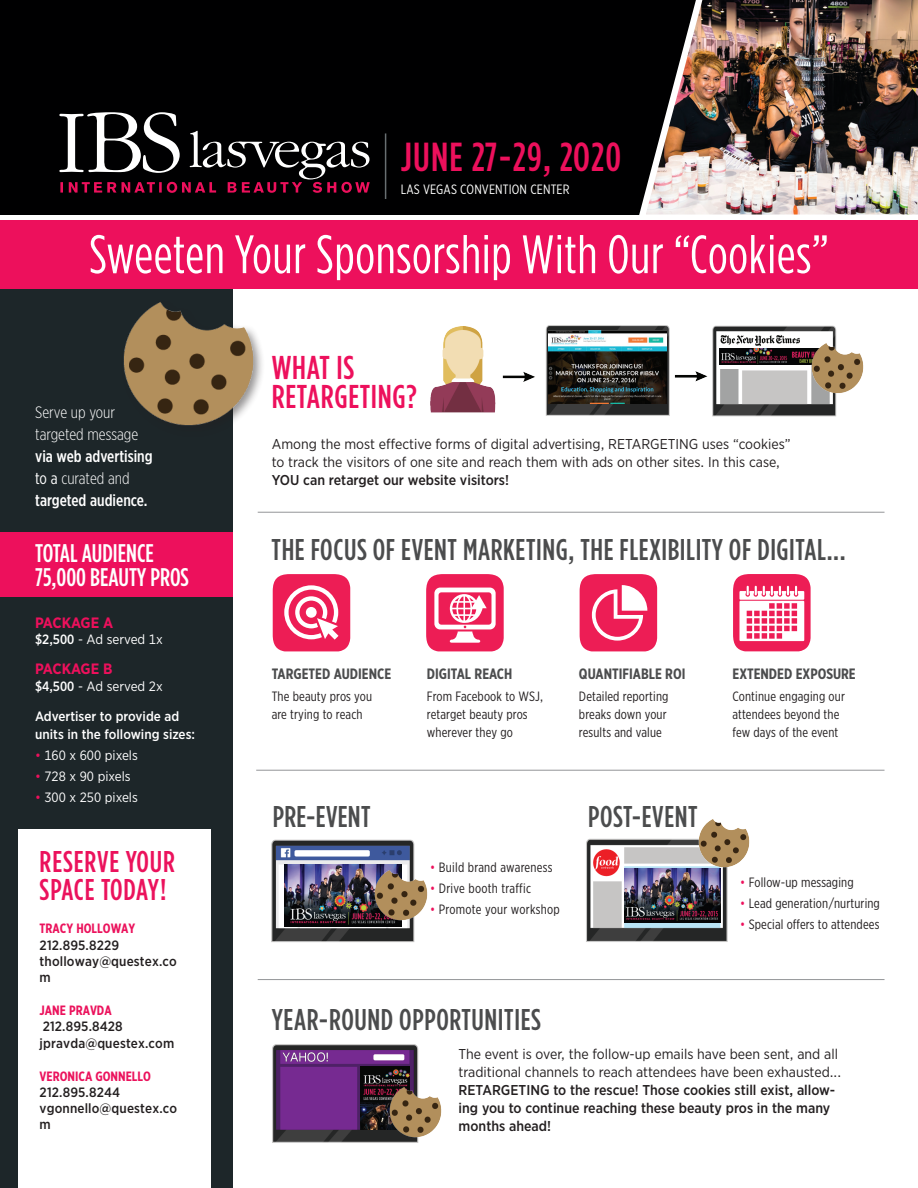
<style>
.page{position:relative;width:918px;height:1188px;background:#fff}
.page>*{position:absolute;margin:0;border:0;box-sizing:border-box;transform-origin:0 0}
.t1{font:54px "Gotham Condensed";letter-spacing:.01em;color:#fff}
.t2{font:500 40.5px "Gotham Condensed";letter-spacing:.03em;color:#ed105c}
.t3{font:500 33px/28.5px "Gotham Condensed";letter-spacing:.02em;color:#ed105c}
.t4{font:500 30px "Gotham Condensed";letter-spacing:.02em;color:#4b4c4d}
.t5{font:500 30px/28.5px "Gotham Condensed";letter-spacing:.03em;color:#eb125c}
.t6{font:500 25.5px/24px "Gotham Condensed";color:#fff}
.t7{font:500 16.5px/21.9px "Gotham X Narrow";color:#fff}
.t8{font:300 16.5px/21.9px "Gotham X Narrow";color:#fff}
.t9{font:700 15px "Gotham X Narrow";color:#4b4c4d}
.t10{font:700 15px "Gotham Narrow";letter-spacing:-.025em;color:#ed105c}
.t11{font:14.25px/18px "Gotham Narrow";color:#231f20}
.t12{font:500 14.25px/18px "Gotham Narrow";color:#231f20}
.t13{font:13.5px/18px "Gotham X Narrow";letter-spacing:.01em;color:#231f20}
.t14{font:500 13.5px/16.2px "Gotham Narrow";letter-spacing:.01em;color:#231f20}
.t15{font:13.5px "Gotham Narrow";color:#fff}
.t16{font:500 13.5px/18px "Gotham Narrow";color:#fff}
.t17{font:700 13.5px "Gotham X Narrow";color:#eb125c}
.t18{font:13.5px "Gotham X Narrow";letter-spacing:.01em;color:#fff}
.s1{font-weight:400}
.s2{font-weight:300}
.s3{font-weight:500}
.s4{color:#ed105c}
</style>
<div class="page">
<div style="left:0;top:248px;width:232px;height:940px;background:#1d2629"></div>
<div style="left:0;top:0;width:918px;height:215px;background:#000001"></div>
<img style="left:639px;top:0;width:279px;height:215px">
<div style="left:121px;top:300px;width:145px;height:137px;background:#231f20;opacity:.49"></div>
<img style="left:123px;top:298px;width:131px;height:128px">
<svg style="left:273px;top:574px;width:77px;height:77px"></svg>
<svg style="left:733px;top:574px;width:78px;height:77px"></svg>
<svg style="left:426px;top:574px;width:78px;height:77px"></svg>
<svg style="left:580px;top:574px;width:77px;height:77px"></svg>
<img style="left:430px;top:325px;width:407px;height:92px">
<div style="left:719px;top:349px;width:91px;height:19px;background:linear-gradient(to right,#fff,#fff)"></div>
<img style="left:720px;top:349px;width:91px;height:15px">
<img style="left:549px;top:331px;width:117px;height:73px">
<img style="left:811px;top:342px;width:53px;height:51px">
<img style="left:271px;top:839px;width:144px;height:103px">
<img style="left:285px;top:864px;width:117px;height:62px">
<img style="left:375px;top:869px;width:52px;height:51px">
<img style="left:586px;top:838px;width:142px;height:104px">
<img style="left:625px;top:869px;width:95px;height:54px">
<img style="left:698px;top:819px;width:52px;height:48px">
<img style="left:272px;top:1044px;width:147px;height:99px">
<img style="left:360px;top:1067px;width:49px;height:62px">
<img style="left:389px;top:1086px;width:53px;height:51px">
<div style="left:18px;top:829px;width:193px;height:359px;background:#fff"></div>
<div style="left:0;top:532px;width:232px;height:65px;background:#ed105c"></div>
<div style="left:0;top:220px;width:918px;height:68px;background:#ed105c"></div>
<hr style="left:258px;top:512px;width:627px;height:1px;background:#939598">
<hr style="left:256px;top:770px;width:629px;height:1px;background:#939598">
<hr style="left:258px;top:979px;width:627px;height:1px;background:#939598">
<hr style="left:385px;top:133px;width:1px;height:66px;background:#686f71">
<svg style="left:59px;top:112px;width:311px;height:81px"></svg>
<h2 class="t2" style="left:401px;top:135px;width:222px">JUNE 27-29, 2O20</h2>
<p class="t18" style="left:401px;top:181px;width:170px">LAS VEGAS CONVENTION CENTER</p>
<h1 class="t1" style="left:89px;top:225px;width:741px">Sweeten Your Sponsorship With Our “Cookies”</h1>
<p class="t8" style="left:35px;top:401px;width:105px">Serve up your targeted message</p>
<p class="t7" style="left:35px;top:445px;width:119px">via web advertising <span class="s1">to a</span> <span class="s2">curated and </span>targeted audience.</p>
<h3 class="t6" style="left:35px;top:540px;width:155px">TOTAL AUDIENCE<br>75,000 BEAUTY PROS</h3>
<p class="t10" style="left:35px;top:613px;width:80px">PACKAGE A</p>
<p class="t15" style="left:35px;top:631px;width:129px"><span class="s3">$2,500</span> - Ad served 1x</p>
<p class="t10" style="left:35px;top:659px;width:79px">PACKAGE B</p>
<p class="t15" style="left:35px;top:678px;width:129px"><span class="s3">$4,500</span> - Ad served 2x</p>
<p class="t16" style="left:35px;top:707px;width:162px">Advertiser to provide ad units in the following sizes:</p>
<p class="t15" style="left:35px;top:747px;width:104px"><span class="s4">•</span> 160 x 600 pixels</p>
<p class="t15" style="left:35px;top:768px;width:97px"><span class="s4">•</span> 728 x 90 pixels</p>
<p class="t15" style="left:35px;top:789px;width:104px"><span class="s4">•</span> 300 x 250 pixels</p>
<h3 class="t5" style="left:40px;top:846px;width:137px">RESERVE YOUR<br>SPACE TODAY!</h3>
<p class="t17" style="left:40px;top:920px;width:97px">TRACY HOLLOWAY</p>
<p class="t14" style="left:40px;top:937px;width:139px">212.895.8229 tholloway@questex.co m</p>
<p class="t17" style="left:40px;top:1002px;width:74px">JANE PRAVDA</p>
<p class="t14" style="left:40px;top:1018px;width:136px;line-height:16.6px">212.895.8428 jpravda@questex.com</p>
<p class="t17" style="left:40px;top:1068px;width:113px">VERONICA GONNELLO</p>
<p class="t14" style="left:40px;top:1084px;width:139px">212.895.8244 vgonnello@questex.co m</p>
<h3 class="t3" style="left:272px;top:353px;width:147px">WHAT IS<br>RETARGETING?</h3>
<p class="t11" style="left:272px;top:434px;width:520px">Among the most effective forms of digital advertising, RETARGETING uses “cookies” to track the visitors of one site and reach them with ads on other sites. In this case,</p>
<p class="t12" style="left:272px;top:470px;width:239px">YOU can retarget our website visitors!</p>
<h3 class="t4" style="left:272px;top:533px;width:576px">THE FOCUS OF EVENT MARKETING, THE FLEXIBILITY OF DIGITAL...</h3>
<p class="t9" style="left:272px;top:664px;width:121px">TARGETED AUDIENCE</p>
<p class="t13" style="left:272px;top:687px;width:102px">The beauty pros you are trying to reach</p>
<p class="t9" style="left:427px;top:664px;width:87px">DIGITAL REACH</p>
<p class="t13" style="left:427px;top:687px;width:118px">From Facebook to WSJ, retarget beauty pros wherever they go</p>
<p class="t9" style="left:579px;top:664px;width:108px">QUANTIFIABLE ROI</p>
<p class="t13" style="left:579px;top:687px;width:91px">Detailed reporting breaks down your results and value</p>
<h3 class="t4" style="left:273px;top:800px;width:99px">PRE-EVENT</h3>
<h3 class="t4" style="left:588px;top:800px;width:111px">POST-EVENT</h3>
<p class="t13" style="left:430px;top:858px;width:124px"><span class="s4">•</span> Build brand awareness</p>
<p class="t13" style="left:430px;top:879px;width:102px"><span class="s4">•</span> Drive booth traffic</p>
<p class="t13" style="left:430px;top:900px;width:131px"><span class="s4">•</span> Promote your workshop</p>
<h3 class="t4" style="left:272px;top:1003px;width:271px">YEAR-ROUND OPPORTUNITIES</h3>
<p class="t9" style="left:733px;top:664px;width:125px">EXTENDED EXPOSURE</p>
<p class="t13" style="left:733px;top:687px;width:114px">Continue engaging our attendees beyond the few days of the event</p>
<p class="t13" style="left:740px;top:873px;width:115px"><span class="s4">•</span> Follow-up messaging</p>
<p class="t13" style="left:740px;top:894px;width:141px"><span class="s4">•</span> Lead generation/nurturing</p>
<p class="t13" style="left:740px;top:915px;width:141px"><span class="s4">•</span> Special offers to attendees</p>
<p class="t11" style="left:459px;top:1045px;width:384px">The event is over, the follow-up emails have been sent, and all traditional channels to reach attendees have been exhausted...</p>
<p class="t12" style="left:459px;top:1081px;width:378px">RETARGETING to the rescue! Those cookies still exist, allow&shy;ing you to continue reaching these beauty pros in the many months ahead!</p>
</div>
